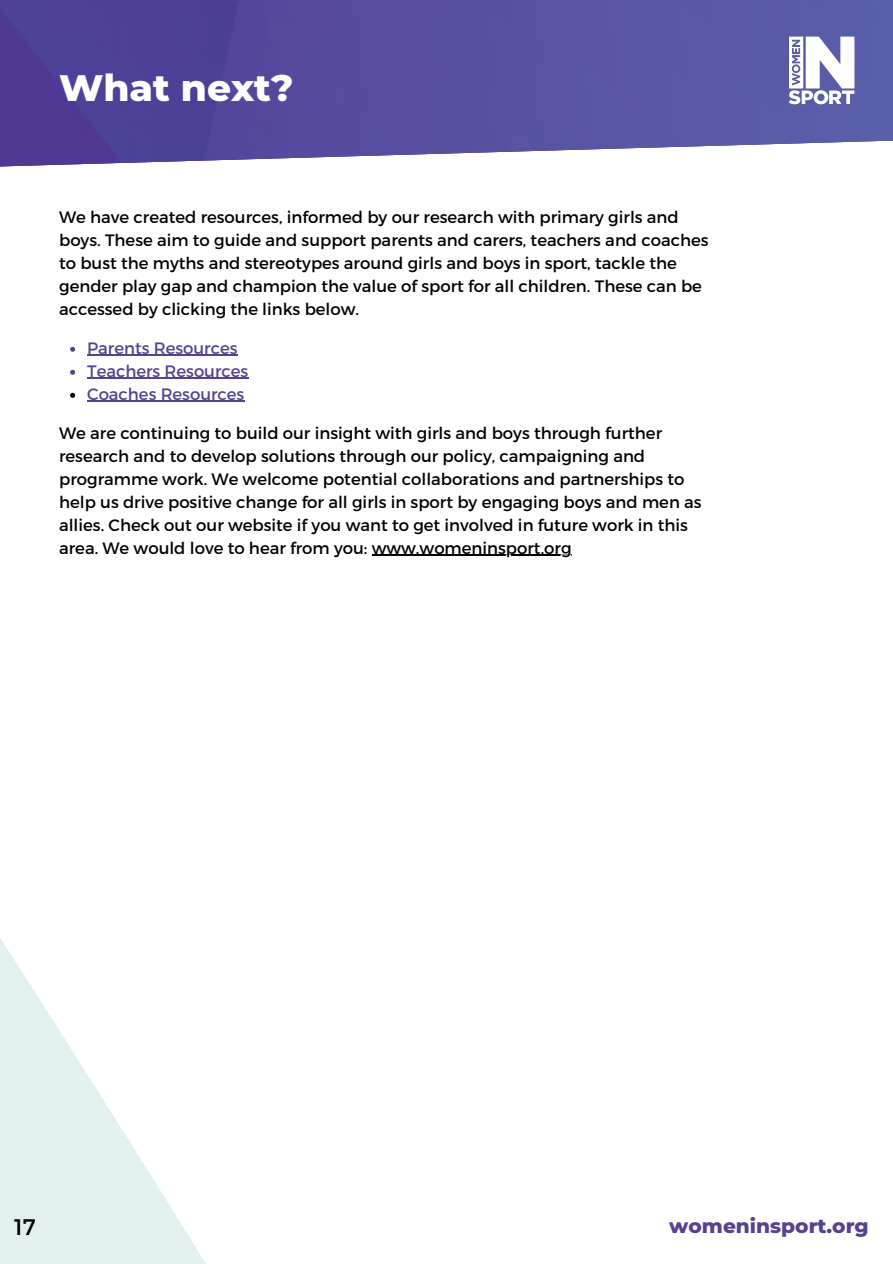
<style>
.page{position:relative;width:893px;height:1264px;background:#fff}
.page>*{position:absolute;margin:0;border:0;box-sizing:border-box;transform-origin:0 0}
.t1{font:800 37.5px "Montserrat";color:#fff}
.t2{font:22.5px "Montserrat";color:#000}
.t3{font:800 20.1px "Montserrat";color:#56428f}
.t4{font:16.5px/23px "Montserrat";color:#000}
.t5{font:16.5px/23px "Montserrat";color:#56428f}
</style>
<div class="page">
<img style="left:0;top:0;width:892px;height:126px">
<svg style="left:0;top:126px;width:892px;height:430px"></svg>
<img style="left:779px;top:28px;width:84px;height:84px">
<svg style="left:0;top:938px;width:205px;height:325px;fill:#e3f0f0"></svg>
<svg style="left:70px;top:347px;width:5px;height:5px"></svg>
<hr style="left:87px;top:355px;width:150px;height:1px;background:#56428f">
<svg style="left:70px;top:370px;width:5px;height:5px"></svg>
<hr style="left:87px;top:378px;width:161px;height:1px;background:#56428f">
<svg style="left:70px;top:393px;width:5px;height:5px"></svg>
<hr style="left:87px;top:401px;width:157px;height:1px;background:#56428f">
<hr style="left:372px;top:555px;width:199px;height:1px;background:#000">
<h1 class="t1" style="left:59px;top:65px;width:236px">What next?</h1>
<p class="t4" style="left:59px;top:204px;width:651px">We have created resources, informed by our research with primary girls and boys. These aim to guide and support parents and carers, teachers and coaches to bust the myths and stereotypes around girls and boys in sport, tackle the gender play gap and champion the value of sport for all children. These can be accessed by clicking the links below.</p>
<p class="t5" style="left:87px;top:335px;width:163px">Parents Resources<br>Teachers Resources<br>Coaches Resources</p>
<p class="t4" style="left:59px;top:420px;width:644px">We are continuing to build our insight with girls and boys through further research and to develop solutions through our policy, campaigning and programme work. We welcome potential collaborations and partnerships to help us drive positive change for all girls in sport by engaging boys and men as allies. Check out our website if you want to get involved in future work in this area. We would love to hear from you: www.womeninsport.org</p>
<h2 class="t2" style="left:14px;top:1212px;width:23px">17</h2>
<p class="t3" style="left:669px;top:1213px;width:201px">womeninsport.org</p>
</div>
